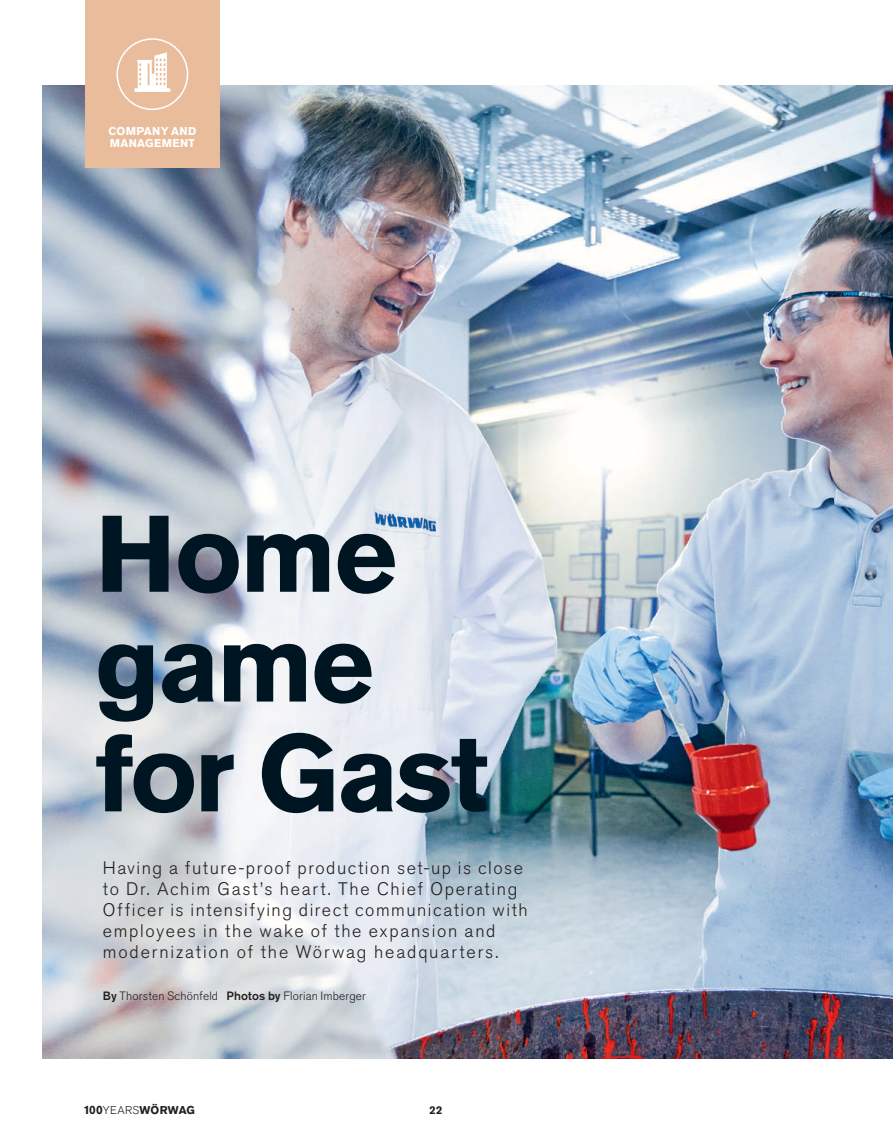
<style>
.page{position:relative;width:893px;height:1144px;background:#fff}
.page>*{position:absolute;margin:0;border:0;box-sizing:border-box;transform-origin:0 0}
.t1{font:700 107.7px/109.8px "Akzidenz Grotesk BE";letter-spacing:-.02em;color:#001522}
.t2{font:300 18px/21px "Akzidenz Grotesk BE";letter-spacing:.09em;color:#231f20}
.t3{font:300 12px "Akzidenz Grotesk BE";letter-spacing:.015em;color:#231f20}
.t4{font:700 11.25px/12.8px "Akzidenz Grotesk BE";letter-spacing:.025em;color:#fff}
.t5{font:700 11.25px "Akzidenz Grotesk BE";letter-spacing:.02em;color:#231f20}
.s1{font-weight:500}
.s2{font-size:12px}
.s3{font-weight:300}
</style>
<div class="page">
<img style="left:43px;top:85px;width:850px;height:974px">
<div style="left:85px;top:0;width:135px;height:168px;background:#e9bd9b"></div>
<div style="left:116px;top:38px;width:72px;height:72px;border:2px solid #fff;border-radius:50%"></div>
<svg style="left:134px;top:52px;width:36px;height:40px"></svg>
<p class="t4" style="left:108px;top:124px;width:89px">COMPANY AND<br>MANAGEMENT</p>
<h1 class="t1" style="left:95px;top:499px;width:395px">Home game for Gast</h1>
<p class="t2" style="left:103px;top:858px;width:426px">Having a future-proof production set-up is close to Dr. Achim Gast’s heart. The Chief Operating Officer is intensifying direct communication with employees in the wake of the expansion and modernization of the Wörwag headquarters.</p>
<p class="t3" style="left:103px;top:989px;width:265px"><span class="s1">By</span> Thorsten Schönfeld <span class="s1">Photos by</span> Florian Imberger</p>
<p class="t5" style="left:83px;top:1104px;width:113px"><span class="s2">100</span><span class="s3">YEARS</span>WÖRWAG</p>
<p class="t5" style="left:429px;top:1104px;width:14px">22</p>
</div>
